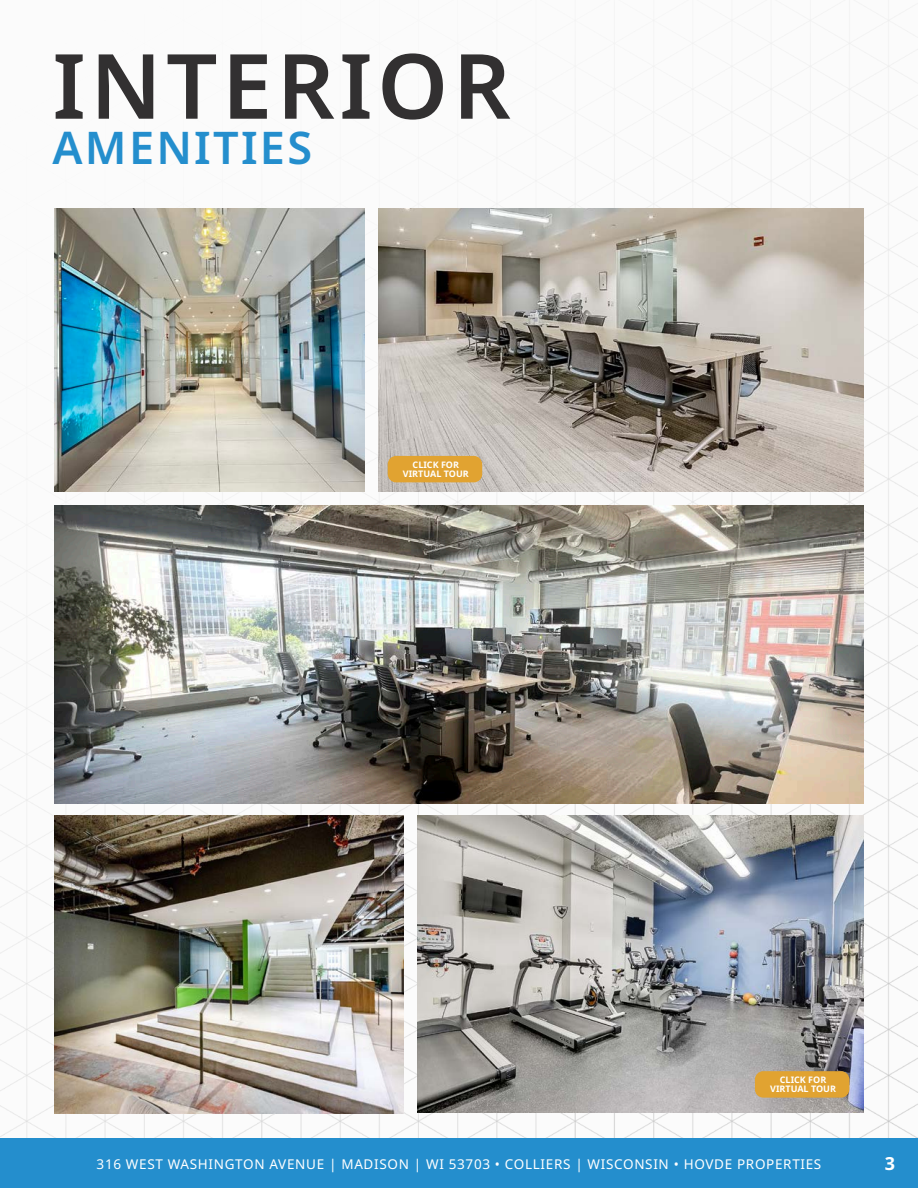
<style>
.page{position:relative;width:918px;height:1188px;background:#fff}
.page>*{position:absolute;margin:0;border:0;box-sizing:border-box;transform-origin:0 0}
.t1{font:600 90px "Noto Sans";letter-spacing:.05em;color:#323031}
.t2{font:600 45px "Noto Sans";letter-spacing:.05em;color:#248ecd}
.t3{font:700 18px "Noto Sans";color:#fff}
.t4{font:13.5px "Noto Sans";letter-spacing:.05em;color:#fff}
.t5{font:700 9px/9px "Noto Sans";color:#fff;text-align:center}
</style>
<div class="page">
<img style="left:0;top:0;width:918px;height:1138px">
<div style="left:0;top:1138px;width:918px;height:50px;background:#248ecd"></div>
<img style="left:54px;top:505px;width:810px;height:298px">
<img style="left:54px;top:208px;width:310px;height:284px">
<img style="left:378px;top:208px;width:486px;height:284px">
<img style="left:417px;top:815px;width:447px;height:298px">
<div style="left:755px;top:1071px;width:94px;height:27px;background:#e1a331;border-radius:8px"></div>
<div style="left:388px;top:456px;width:94px;height:26px;background:#e1a331;border-radius:8px"></div>
<img style="left:54px;top:815px;width:349px;height:298px">
<p class="t1" style="left:52px;top:23px;width:460px">INTERIOR</p>
<p class="t2" style="left:52px;top:116px;width:261px">AMENITIES</p>
<p class="t5" style="left:403px;top:460px;width:67px">CLICK FOR<br>VIRTUAL TOUR</p>
<p class="t5" style="left:770px;top:1075px;width:67px">CLICK FOR<br>VIRTUAL TOUR</p>
<p class="t4" style="left:97px;top:1155px;width:726px">316 WEST WASHINGTON AVENUE | MADISON | WI 53703 • COLLIERS | WISCONSIN • HOVDE PROPERTIES</p>
<h3 class="t3" style="left:885px;top:1151px;width:12px">3</h3>
</div>
